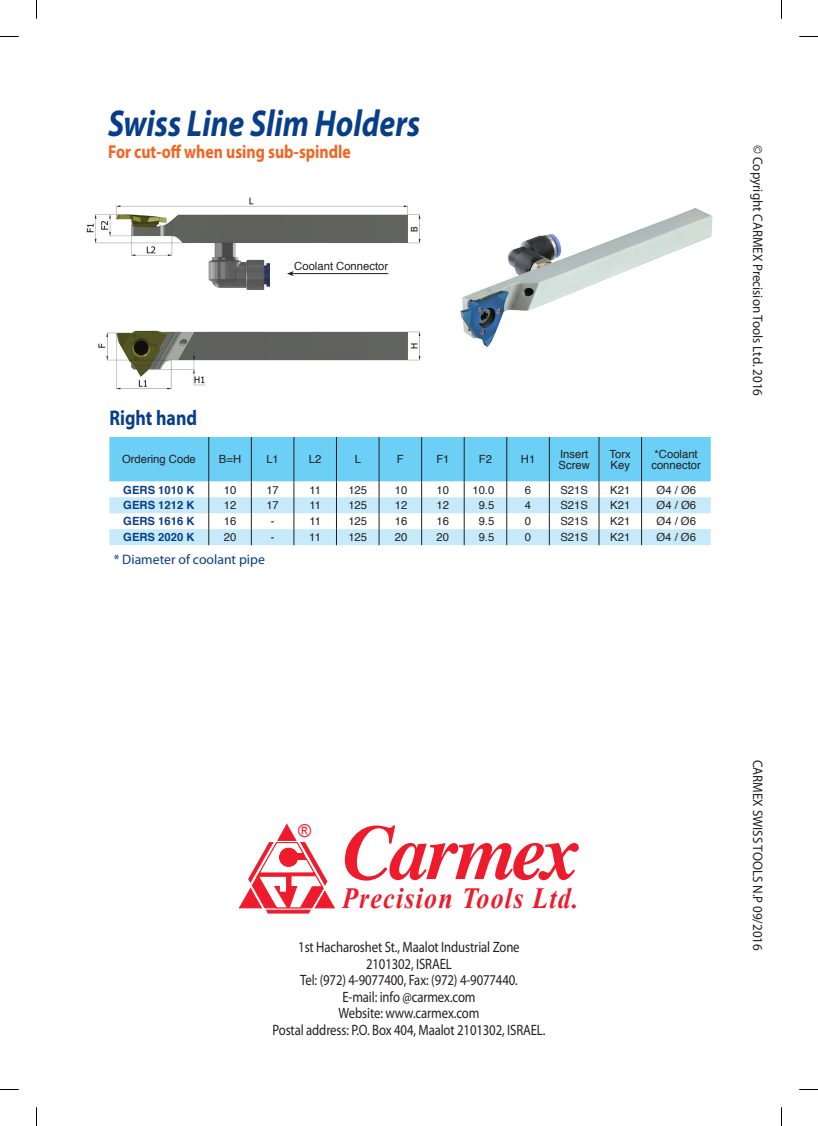
<style>
.page{position:relative;width:818px;height:1126px;background:#fff}
.page>*{position:absolute;margin:0;border:0;box-sizing:border-box;transform-origin:0 0}
.t1{font:italic 700 37.5px "Myriad Pro";color:#083e89;scale:.84 1}
.t2{font:italic 700 29.25px "Times New Roman";letter-spacing:.05em;color:#ee1b2c;scale:.88 1}
.t3{font:700 21.25px "Myriad Pro";color:#083e89;scale:.84 1}
.t4{font:700 18.75px "Myriad Pro";color:#f36421;scale:.84 1}
.t5{font:17.75px "Arial";color:#ee1b2c}
.t6{font:15px/16.5px "Myriad Pro";letter-spacing:-.01em;color:#231f20;text-align:center;scale:.85 1}
.t7{font:13.75px "Myriad Pro";color:#231f20;scale:.95 1}
.t8{font:13.75px "Myriad Pro";color:#083e89}
.t9{font:11.25px/11.2px "Helvetica";color:#231f20}
.t10{font:700 11.25px "Helvetica";color:#083e89}
</style>
<div class="page">
<svg style="left:344px;top:825px;width:234px;height:55px"></svg>
<svg style="left:239px;top:824px;width:95px;height:89px"></svg>
<img style="left:86px;top:197px;width:335px;height:193px">
<svg style="left:109px;top:437px;width:601px;height:108px"></svg>
<hr style="left:288px;top:273px;width:100px;height:1px;background:#231f20">
<svg style="left:287px;top:271px;width:6px;height:5px"></svg>
<img style="left:460px;top:208px;width:253px;height:139px">
<svg style="left:0;top:36px;width:19px;height:1px"></svg>
<svg style="left:799px;top:36px;width:18px;height:1px"></svg>
<svg style="left:0;top:1089px;width:19px;height:1px"></svg>
<svg style="left:799px;top:1089px;width:18px;height:1px"></svg>
<svg style="left:36px;top:0;width:1px;height:19px"></svg>
<svg style="left:36px;top:1107px;width:1px;height:18px"></svg>
<h1 class="t1" style="left:108px;top:98px;width:372px">Swiss Line Slim Holders</h1>
<h3 class="t4" style="left:108px;top:139px;width:290px">For cut-off when using sub-spindle</h3>
<p class="t9" style="left:294px;top:261px;width:95px">Coolant Connector</p>
<h3 class="t3" style="left:109px;top:403px;width:106px">Right hand</h3>
<p class="t9" style="left:122px;top:454px;width:75px">Ordering Code</p>
<p class="t9" style="left:219px;top:454px;width:24px">B=H</p>
<p class="t9" style="left:266px;top:454px;width:14px">L1</p>
<p class="t9" style="left:309px;top:454px;width:14px">L2</p>
<p class="t9" style="left:354px;top:454px;width:8px">L</p>
<p class="t9" style="left:396px;top:454px;width:8px">F</p>
<p class="t9" style="left:436px;top:454px;width:15px">F1</p>
<p class="t9" style="left:478px;top:454px;width:15px">F2</p>
<p class="t9" style="left:520px;top:454px;width:16px">H1</p>
<p class="t9" style="left:558px;top:448px;width:33px">Insert<br>Screw</p>
<p class="t9" style="left:609px;top:448px;width:23px">Torx<br>Key</p>
<p class="t9" style="left:651px;top:448px;width:51px">*Coolant connector</p>
<p class="t10" style="left:123px;top:480px;width:73px">GERS 1010 K</p>
<p class="t9" style="left:224px;top:484px;width:14px">10</p>
<p class="t9" style="left:266px;top:484px;width:14px">17</p>
<p class="t9" style="left:309px;top:484px;width:13px">11</p>
<p class="t9" style="left:348px;top:484px;width:20px">125</p>
<p class="t9" style="left:394px;top:484px;width:14px">10</p>
<p class="t9" style="left:436px;top:484px;width:14px">10</p>
<p class="t9" style="left:472px;top:484px;width:23px">10.0</p>
<p class="t9" style="left:524px;top:484px;width:8px">6</p>
<p class="t9" style="left:560px;top:484px;width:29px">S21S</p>
<p class="t9" style="left:610px;top:484px;width:22px">K21</p>
<p class="t9" style="left:656px;top:484px;width:41px">Ø4 / Ø6</p>
<p class="t10" style="left:123px;top:496px;width:73px">GERS 1212 K</p>
<p class="t9" style="left:224px;top:500px;width:14px">12</p>
<p class="t9" style="left:266px;top:500px;width:14px">17</p>
<p class="t9" style="left:309px;top:500px;width:13px">11</p>
<p class="t9" style="left:348px;top:500px;width:20px">125</p>
<p class="t9" style="left:394px;top:500px;width:14px">12</p>
<p class="t9" style="left:436px;top:500px;width:14px">12</p>
<p class="t9" style="left:478px;top:500px;width:17px">9.5</p>
<p class="t9" style="left:524px;top:500px;width:8px">4</p>
<p class="t9" style="left:560px;top:500px;width:29px">S21S</p>
<p class="t9" style="left:610px;top:500px;width:22px">K21</p>
<p class="t9" style="left:656px;top:500px;width:41px">Ø4 / Ø6</p>
<p class="t10" style="left:123px;top:512px;width:73px">GERS 1616 K</p>
<p class="t9" style="left:224px;top:516px;width:14px">16</p>
<p class="t9" style="left:270px;top:516px;width:5px">-</p>
<p class="t9" style="left:309px;top:516px;width:13px">11</p>
<p class="t9" style="left:348px;top:516px;width:20px">125</p>
<p class="t9" style="left:394px;top:516px;width:14px">16</p>
<p class="t9" style="left:436px;top:516px;width:14px">16</p>
<p class="t9" style="left:478px;top:516px;width:17px">9.5</p>
<p class="t9" style="left:524px;top:516px;width:8px">0</p>
<p class="t9" style="left:560px;top:516px;width:29px">S21S</p>
<p class="t9" style="left:610px;top:516px;width:22px">K21</p>
<p class="t9" style="left:656px;top:516px;width:41px">Ø4 / Ø6</p>
<p class="t10" style="left:123px;top:528px;width:73px">GERS 2020 K</p>
<p class="t9" style="left:224px;top:532px;width:14px">20</p>
<p class="t9" style="left:270px;top:532px;width:5px">-</p>
<p class="t9" style="left:309px;top:532px;width:13px">11</p>
<p class="t9" style="left:348px;top:532px;width:20px">125</p>
<p class="t9" style="left:394px;top:532px;width:14px">20</p>
<p class="t9" style="left:436px;top:532px;width:14px">20</p>
<p class="t9" style="left:478px;top:532px;width:17px">9.5</p>
<p class="t9" style="left:524px;top:532px;width:8px">0</p>
<p class="t9" style="left:560px;top:532px;width:29px">S21S</p>
<p class="t9" style="left:610px;top:532px;width:22px">K21</p>
<p class="t9" style="left:656px;top:532px;width:41px">Ø4 / Ø6</p>
<p class="t8" style="left:114px;top:550px;width:153px">* Diameter of coolant pipe</p>
<p class="t7" style="left:765px;top:145px;width:265px;rotate:90deg">© Copyright CARMEX Precision Tools Ltd. 2016</p>
<h3 class="t5" style="left:298px;top:819px;width:15px">®</h3>
<h2 class="t2" style="left:342px;top:877px;width:270px">Precision Tools Ltd.</h2>
<h3 class="t6" style="left:272px;top:938px;width:322px">1st Hacharoshet St., Maalot Industrial Zone<br>2101302, ISRAEL<br>Tel: (972) 4-9077400, Fax: (972) 4-9077440.<br>E-mail: info @carmex.com<br>Website: www.carmex.com<br>Postal address: P.O. Box 404, Maalot 2101302, ISRAEL.</h3>
<p class="t7" style="left:765px;top:759px;width:202px;rotate:90deg">CARMEX SWISS TOOLS N.P 09/2016</p>
</div>
